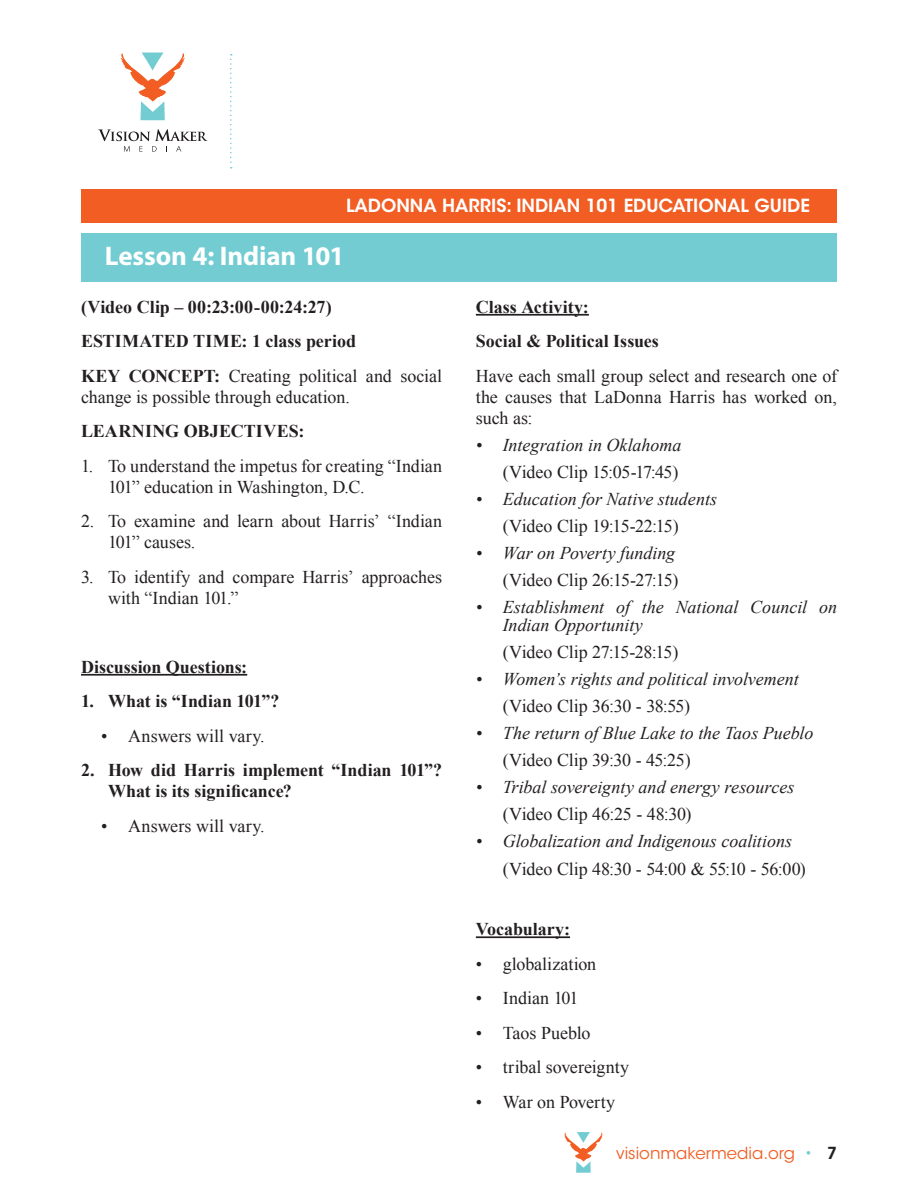
<style>
.page{position:relative;width:918px;height:1188px;background:#fff}
.page>*{position:absolute;margin:0;border:0;box-sizing:border-box;transform-origin:0 0}
.photo_captions{font:700 27px "Myriad Pro";letter-spacing:-.005em;color:#fff}
.photo_captions-2{font:18px/21px "Times New Roman";letter-spacing:-.005em;color:#231f20}
.t1{font:italic 18px/18px "Times New Roman";color:#231f20}
.photo_captions-3{font:700 18px/21px "Times New Roman";color:#231f20}
.t2{font:600 18px "ITC Avant Garde Std";color:#fff}
.t3{font:16.5px "ITC Avant Garde Std";color:#f15d22}
.s1{font-weight:700}
.s2{color:#72ccd2}
.s3{font-weight:600;color:#231f20}
</style>
<div class="page">
<svg style="left:98px;top:129px;width:110px;height:23px"></svg>
<svg style="left:120px;top:52px;width:65px;height:68px"></svg>
<div style="left:81px;top:189px;width:756px;height:33px;background:#f15d22"></div>
<svg style="left:230px;top:54px;width:2px;height:114px"></svg>
<svg style="left:564px;top:1132px;width:39px;height:41px"></svg>
<div style="left:81px;top:233px;width:756px;height:49px;background:#72ccd2"></div>
<hr style="left:81px;top:674px;width:166px;height:2px;background:#231f20">
<hr style="left:476px;top:314px;width:113px;height:2px;background:#231f20">
<hr style="left:476px;top:936px;width:94px;height:2px;background:#231f20">
<p class="t2" style="left:346px;top:194px;width:465px">LADONNA HARRIS: INDIAN 101 EDUCATIONAL GUIDE</p>
<p class="photo_captions" style="left:105px;top:238px;width:241px">Lesson 4: Indian 101</p>
<p class="photo_captions-3" style="left:81px;top:296px;width:252px">(Video Clip – 00:23:00-00:24:27)</p>
<p class="photo_captions-3" style="left:81px;top:330px;width:277px">ESTIMATED TIME: 1 class period</p>
<p class="photo_captions-2" style="left:81px;top:365px;width:363px"><span class="s1">KEY CONCEPT:</span> Creating political and social change is possible through education.</p>
<p class="photo_captions-3" style="left:81px;top:420px;width:225px">LEARNING OBJECTIVES:</p>
<p class="photo_captions-2" style="left:108px;top:455px;width:336px;text-indent:-27px">1. To understand the impetus for creating “Indian<br>101” education in Washington, D.C.</p>
<p class="photo_captions-2" style="left:108px;top:510px;width:336px;text-indent:-27px">2. To examine and learn about Harris’ “Indian<br>101” causes.</p>
<p class="photo_captions-2" style="left:108px;top:566px;width:336px;text-indent:-27px">3. To identify and compare Harris’ approaches with “Indian 101.”</p>
<p class="photo_captions-3" style="left:81px;top:656px;width:168px">Discussion Questions:</p>
<p class="photo_captions-3" style="left:81px;top:690px;width:200px">1. What is “Indian 101”?</p>
<p class="photo_captions-2" style="left:101px;top:725px;width:165px">• Answers will vary.</p>
<p class="photo_captions-3" style="left:108px;top:759px;width:336px;text-indent:-27px">2. How did Harris implement “Indian 101”?<br>What is its significance?</p>
<p class="photo_captions-2" style="left:101px;top:815px;width:165px">• Answers will vary.</p>
<p class="photo_captions-3" style="left:476px;top:296px;width:115px">Class Activity:</p>
<p class="photo_captions-3" style="left:476px;top:330px;width:185px">Social &amp; Political Issues</p>
<p class="photo_captions-2" style="left:476px;top:365px;width:363px;text-align:justify">Have each small group select and research one of the causes that LaDonna Harris has worked on, such as:</p>
<p class="t1" style="left:476px;top:435px;width:207px">• Integration in Oklahoma</p>
<p class="photo_captions-2" style="left:503px;top:461px;width:177px">(Video Clip 15:05-17:45)</p>
<p class="t1" style="left:476px;top:489px;width:243px">• Education for Native students</p>
<p class="photo_captions-2" style="left:503px;top:515px;width:177px">(Video Clip 19:15-22:15)</p>
<p class="t1" style="left:476px;top:543px;width:201px">• War on Poverty funding</p>
<p class="photo_captions-2" style="left:503px;top:569px;width:177px">(Video Clip 26:15-27:15)</p>
<p class="t1" style="left:503px;top:597px;width:336px;text-indent:-27px">• Establishment of the National Council on<br>Indian Opportunity</p>
<p class="photo_captions-2" style="left:503px;top:641px;width:177px">(Video Clip 27:15-28:15)</p>
<p class="t1" style="left:476px;top:669px;width:325px">• Women’s rights and political involvement</p>
<p class="photo_captions-2" style="left:503px;top:695px;width:189px">(Video Clip 36:30 - 38:55)</p>
<p class="t1" style="left:476px;top:723px;width:339px">• The return of Blue Lake to the Taos Pueblo</p>
<p class="photo_captions-2" style="left:503px;top:749px;width:189px">(Video Clip 39:30 - 45:25)</p>
<p class="t1" style="left:476px;top:777px;width:320px">• Tribal sovereignty and energy resources</p>
<p class="photo_captions-2" style="left:503px;top:803px;width:190px">(Video Clip 46:25 - 48:30)</p>
<p class="t1" style="left:476px;top:831px;width:318px">• Globalization and Indigenous coalitions</p>
<p class="photo_captions-2" style="left:503px;top:858px;width:305px">(Video Clip 48:30 - 54:00 &amp; 55:10 - 56:00)</p>
<p class="photo_captions-3" style="left:476px;top:918px;width:96px">Vocabulary:</p>
<p class="photo_captions-2" style="left:476px;top:953px;width:122px">• globalization</p>
<p class="photo_captions-2" style="left:476px;top:987px;width:104px">• Indian 101</p>
<p class="photo_captions-2" style="left:476px;top:1022px;width:116px">• Taos Pueblo</p>
<p class="photo_captions-2" style="left:476px;top:1056px;width:155px">• tribal sovereignty</p>
<p class="photo_captions-2" style="left:476px;top:1091px;width:141px">• War on Poverty</p>
<p class="t3" style="left:616px;top:1143px;width:222px">visionmakermedia.org <span class="s2">•</span> <span class="s3">7</span></p>
</div>
